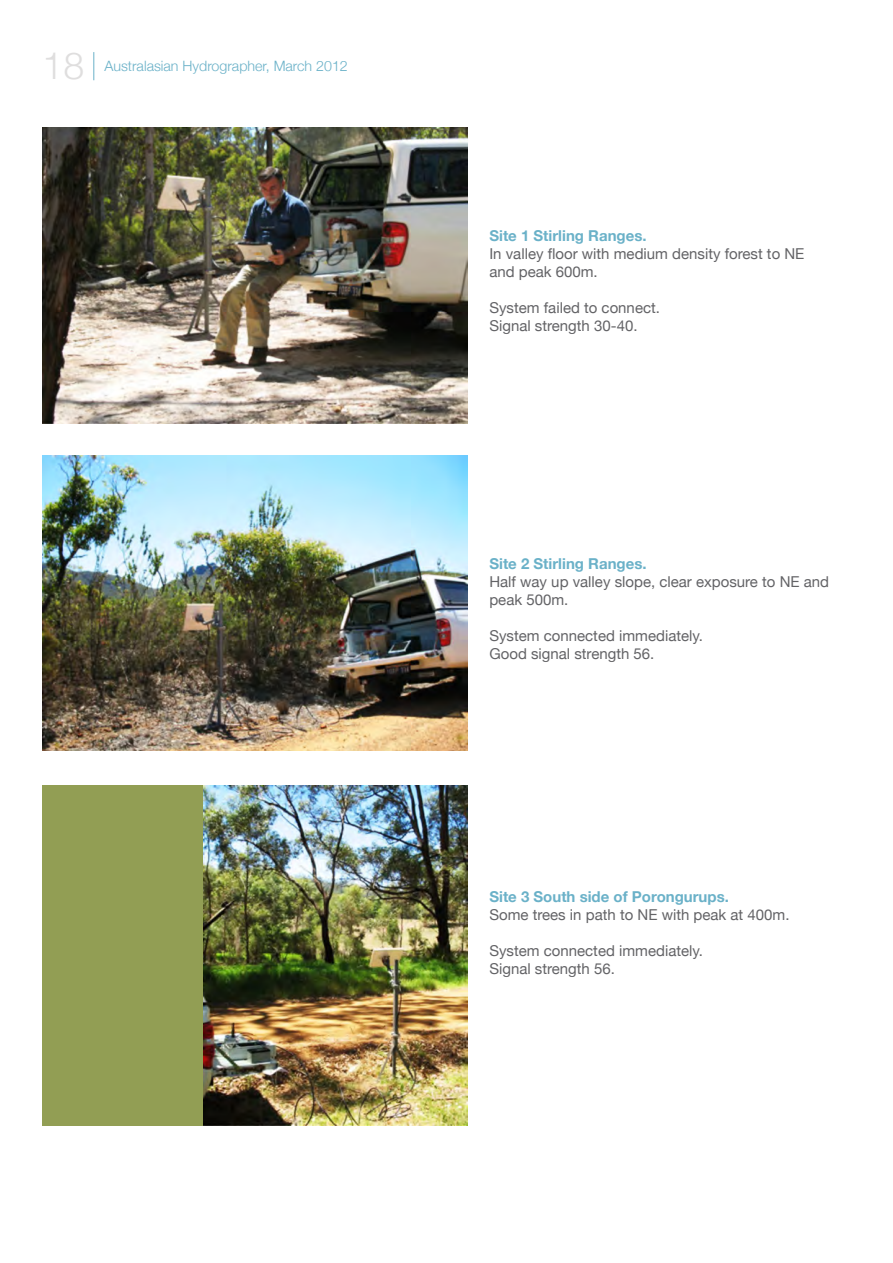
<style>
.page{position:relative;width:893px;height:1263px;background:#fff}
.page>*{position:absolute;margin:0;border:0;box-sizing:border-box;transform-origin:0 0}
.t1{font:300 37.5px "Helvetica Neue";color:#dfdede}
.t2{font:15px/18px "Helvetica Neue";color:#636366}
.t3{font:700 15px "Helvetica Neue";color:#6ab1c8}
.t4{font:300 14.25px "Helvetica Neue";color:#6ab1c8}
</style>
<div class="page">
<svg style="left:93px;top:52px;width:1px;height:28px"></svg>
<div style="left:43px;top:786px;width:425px;height:340px;background:#929e54"></div>
<img style="left:43px;top:128px;width:425px;height:295px">
<img style="left:43px;top:455px;width:425px;height:296px">
<img style="left:203px;top:786px;width:265px;height:340px">
<p class="t1" style="left:43px;top:43px;width:43px">18</p>
<p class="t4" style="left:104px;top:57px;width:245px">Australasian Hydrographer, March 2012</p>
<p class="t3" style="left:489px;top:227px;width:159px">Site 1 Stirling Ranges.</p>
<p class="t2" style="left:489px;top:245px;width:317px">In valley floor with medium density forest to NE</p>
<p class="t2" style="left:489px;top:263px;width:110px">and peak 600m.</p>
<p class="t2" style="left:489px;top:299px;width:172px">System failed to connect.</p>
<p class="t2" style="left:489px;top:317px;width:150px">Signal strength 30-40.</p>
<p class="t3" style="left:489px;top:554px;width:159px">Site 2 Stirling Ranges.</p>
<p class="t2" style="left:489px;top:572px;width:341px">Half way up valley slope, clear exposure to NE and peak 500m.</p>
<p class="t2" style="left:489px;top:626px;width:215px">System connected immediately.</p>
<p class="t2" style="left:489px;top:644px;width:167px">Good signal strength 56.</p>
<p class="t3" style="left:489px;top:888px;width:241px">Site 3 South side of Porongurups.</p>
<p class="t2" style="left:489px;top:906px;width:302px">Some trees in path to NE with peak at 400m.</p>
<p class="t2" style="left:489px;top:942px;width:215px">System connected immediately.</p>
<p class="t2" style="left:489px;top:960px;width:127px">Signal strength 56.</p>
</div>
